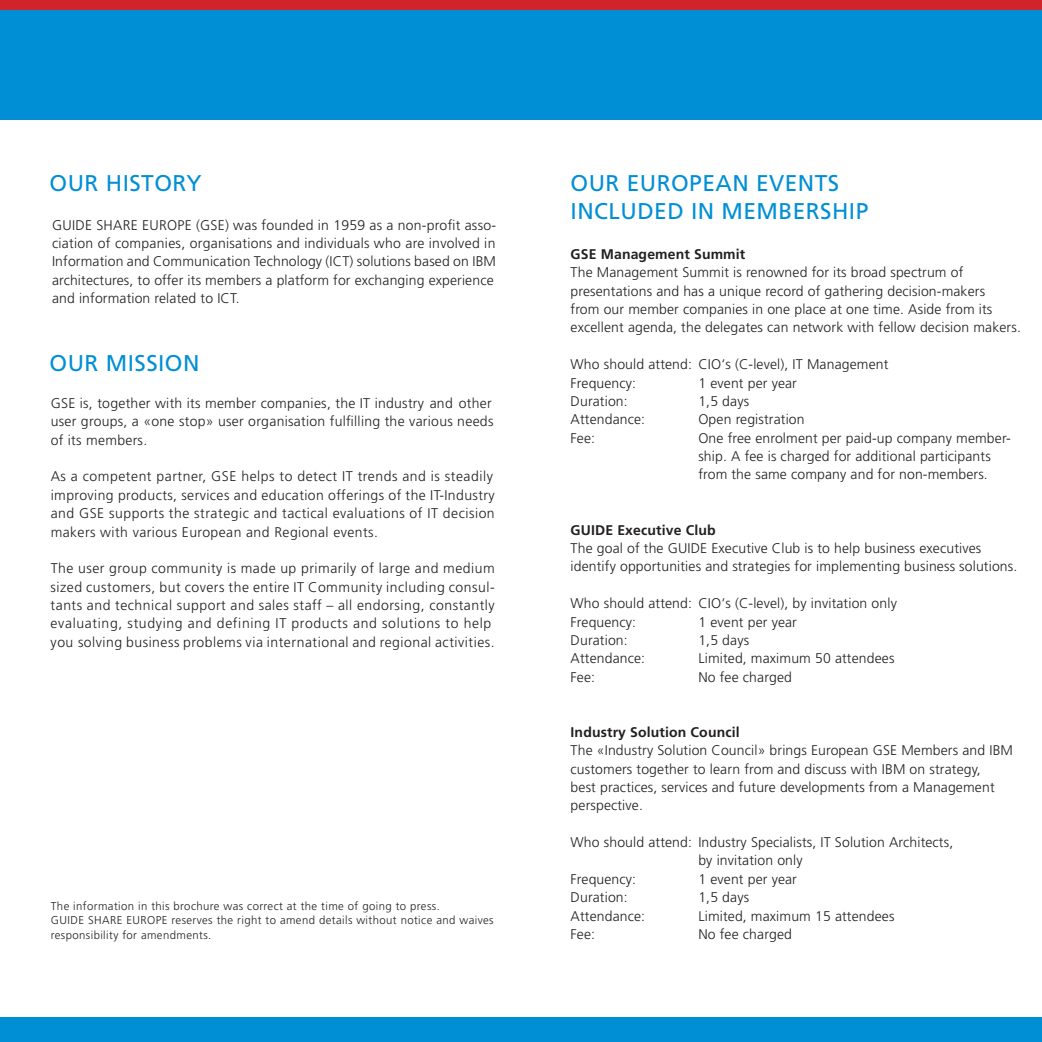
<style>
.page{position:relative;width:1042px;height:1042px;background:#fff}
.page>*{position:absolute;margin:0;border:0;box-sizing:border-box;transform-origin:0 0}
.t1{font:22.75px/27.3px "Frutiger";letter-spacing:.02em;color:#008fd5}
.t2{font:300 14px/18.4px "Frutiger";letter-spacing:.01em;color:#231f20}
.t3{font:300 14px/18.4px "Frutiger";letter-spacing:.035em;color:#231f20}
.t4{font:700 14px "Frutiger";letter-spacing:.01em;color:#231f20}
.t5{font:300 11.38px/14.5px "Frutiger";letter-spacing:.035em;color:#231f20}
</style>
<div class="page">
<div style="left:0;top:1017px;width:1042px;height:25px;background:#008fd5"></div>
<div style="left:0;top:10px;width:1042px;height:109px;background:#008fd5"></div>
<div style="left:0;top:0;width:1042px;height:10px;background:#d1232a"></div>
<h1 class="t1" style="left:50px;top:170px;width:154px">OUR H ISTORY</h1>
<p class="t2" style="left:52px;top:215px;width:446px">GUIDE SHARE EUROPE (GSE) was founded in 1959 as a non-profit asso&shy;ciation of companies, organisations and individuals who are involved in Information and Communication Technology (ICT) solutions based on IBM architectures, to offer its members a platform for exchanging experience and information related to ICT.</p>
<h1 class="t1" style="left:50px;top:349px;width:151px">OUR MISSION</h1>
<p class="t2" style="left:51px;top:394px;width:444px">GSE is, together with its member companies, the IT industry and other user groups, a «one stop» user organisation fulfilling the various needs of its members.</p>
<p class="t3" style="left:51px;top:467px;width:446px">As a competent partner, GSE helps to detect IT trends and is steadily improving products, services and education offerings of the IT-Industry and GSE supports the strategic and tactical evaluations of IT decision makers with various European and Regional events.</p>
<p class="t3" style="left:51px;top:559px;width:446px">The user group community is made up primarily of large and medium sized customers, but covers the entire IT Community including consul&shy;tants and technical support and sales staff – all endorsing, constantly evaluating, studying and defining IT products and solutions to help you solving business problems via international and regional activities.</p>
<p class="t5" style="left:51px;top:899px;width:444px">The information in this brochure was correct at the time of going to press.<br>GUIDE SHARE EUROPE reserves the right to amend details without notice and waives responsibility for amendments.</p>
<h1 class="t1" style="left:570px;top:170px;width:299px">OUR EUROPEAN EVENTS<br>INCLUDED IN MEMBERSHIP</h1>
<p class="t4" style="left:570px;top:246px;width:176px">GSE Management Summit</p>
<p class="t2" style="left:570px;top:263px;width:452px">The Management Summit is renowned for its broad spectrum of presentations and has a unique record of gathering decision-makers<br>from our member companies in one place at one time. Aside from its excellent agenda, the delegates can network with fellow decision makers.</p>
<p class="t2" style="left:570px;top:355px;width:319px">Who should attend: CIO‘s (C-level), IT Management<br>Frequency:</p>
<p class="t2" style="left:698px;top:373px;width:100px">1 event per year</p>
<p class="t2" style="left:570px;top:392px;width:59px">Duration:</p>
<p class="t2" style="left:698px;top:392px;width:52px">1,5 days</p>
<p class="t2" style="left:570px;top:410px;width:76px">Attendance:</p>
<p class="t2" style="left:698px;top:410px;width:108px">Open registration</p>
<p class="t2" style="left:570px;top:429px;width:26px">Fee:</p>
<p class="t2" style="left:698px;top:429px;width:314px">One free enrolment per paid-up company member&shy;ship. A fee is charged for additional participants from the same company and for non-members.</p>
<p class="t4" style="left:570px;top:521px;width:147px">GUIDE Executive Club</p>
<p class="t2" style="left:570px;top:539px;width:448px">The goal of the GUIDE Executive Club is to help business executives identify opportunities and strategies for implementing business solutions.</p>
<p class="t2" style="left:570px;top:594px;width:328px">Who should attend: CIO‘s (C-level), by invitation only<br>Frequency:</p>
<p class="t2" style="left:698px;top:612px;width:100px">1 event per year</p>
<p class="t2" style="left:570px;top:631px;width:59px">Duration:</p>
<p class="t2" style="left:698px;top:631px;width:52px">1,5 days</p>
<p class="t2" style="left:570px;top:649px;width:76px">Attendance:</p>
<p class="t2" style="left:698px;top:649px;width:198px">Limited, maximum 50 attendees</p>
<p class="t2" style="left:570px;top:667px;width:26px">Fee:</p>
<p class="t2" style="left:698px;top:667px;width:95px">No fee charged</p>
<p class="t4" style="left:570px;top:723px;width:171px">Industry Solution Council</p>
<p class="t2" style="left:570px;top:741px;width:444px">The «Industry Solution Council» brings European GSE Members and IBM customers together to learn from and discuss with IBM on strategy,<br>best practices, services and future developments from a Management perspective.</p>
<p class="t2" style="left:570px;top:833px;width:384px">Who should attend: Industry Specialists, IT Solution Architects,</p>
<p class="t2" style="left:698px;top:851px;width:106px">by invitation only</p>
<p class="t2" style="left:570px;top:869px;width:67px">Frequency:</p>
<p class="t2" style="left:698px;top:869px;width:100px">1 event per year</p>
<p class="t2" style="left:570px;top:888px;width:59px">Duration:</p>
<p class="t2" style="left:698px;top:888px;width:52px">1,5 days</p>
<p class="t2" style="left:570px;top:906px;width:76px">Attendance:</p>
<p class="t2" style="left:698px;top:906px;width:198px">Limited, maximum 15 attendees</p>
<p class="t2" style="left:570px;top:925px;width:26px">Fee:</p>
<p class="t2" style="left:698px;top:925px;width:95px">No fee charged</p>
</div>
